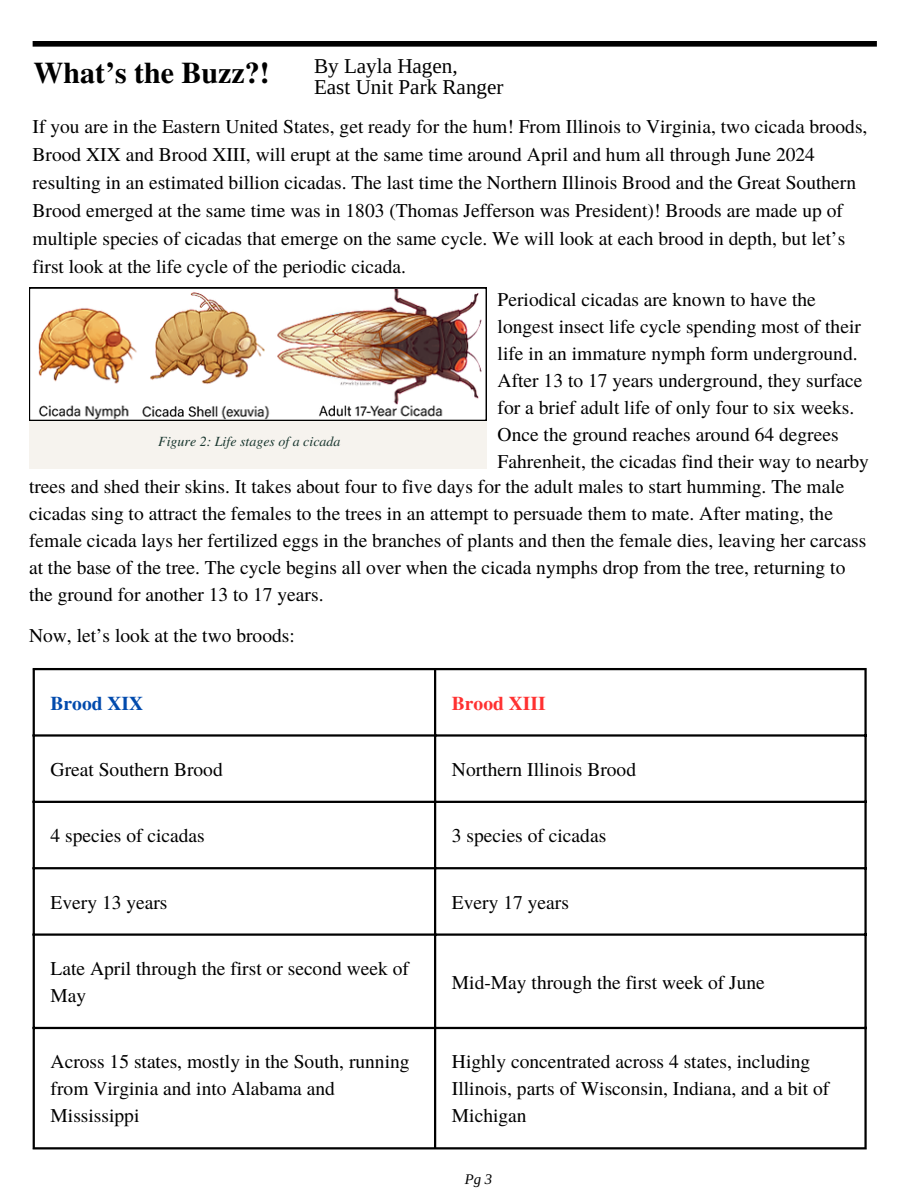
<style>
.page{position:relative;width:918px;height:1188px;background:#fff}
.page>*{position:absolute;margin:0;border:0;box-sizing:border-box;transform-origin:0 0}
.t1{font:700 30px "Te X Gyre Termes";color:#000}
.t2{font:21.15px/21.3px "Libra Serif Modern";color:#000}
.t3{font:19.5px/27px "Te X Gyre Termes";color:#000}
.t4{font:700 19.5px "Te X Gyre Termes";color:#ff3131}
.t5{font:700 19.5px "Te X Gyre Termes";color:#004aad}
.t6{font:italic 14.7px "Libra Serif Modern";color:#000}
.t7{font:italic 13.95px "Te X Gyre Termes";color:#19372f}
</style>
<div class="page">
<div style="left:33px;top:41px;width:844px;height:6px;background:#000"></div>
<div style="left:29px;top:421px;width:458px;height:48px;background:#f6f3ee"></div>
<img style="left:29px;top:288px;width:458px;height:132px">
<hr style="left:33px;top:670px;width:2px;height:477px;background:#000">
<hr style="left:434px;top:670px;width:2px;height:477px;background:#000">
<hr style="left:864px;top:670px;width:3px;height:477px;background:#000">
<hr style="left:33px;top:668px;width:834px;height:2px;background:#000">
<hr style="left:33px;top:734px;width:834px;height:3px;background:#000">
<hr style="left:33px;top:801px;width:834px;height:2px;background:#000">
<hr style="left:33px;top:867px;width:834px;height:2px;background:#000">
<hr style="left:33px;top:933px;width:834px;height:3px;background:#000">
<hr style="left:33px;top:1027px;width:834px;height:2px;background:#000">
<hr style="left:33px;top:1147px;width:834px;height:2px;background:#000">
<h1 class="t1" style="left:33px;top:49px;width:238px">What’s the Buzz?!</h1>
<p class="t2" style="left:314px;top:55px;width:191px">By Layla Hagen,<br>East Unit Park Ranger</p>
<p class="t3" style="left:33px;top:111px;width:836px;line-height:28.2px">If you are in the Eastern United States, get ready for the hum! From Illinois to Virginia, two cicada broods, Brood XIX and Brood XIII, will erupt at the same time around April and hum all through June 2024 resulting in an estimated billion cicadas. The last time the Northern Illinois Brood and the Great Southern Brood emerged at the same time was in 1803 (Thomas Jefferson was President)! Broods are made up of multiple species of cicadas that emerge on the same cycle. We will look at each brood in depth, but let’s first look at the life cycle of the periodic cicada.</p>
<p class="t3" style="left:498px;top:285px;width:373px">Periodical cicadas are known to have the longest insect life cycle spending most of their life in an immature nymph form underground.<br>After 13 to 17 years underground, they surface for a brief adult life of only four to six weeks.<br>Once the ground reaches around 64 degrees Fahrenheit, the cicadas find their way to nearby</p>
<p class="t7" style="left:158px;top:431px;width:184px">Figure 2: Life stages of a cicada</p>
<p class="t3" style="left:29px;top:472px;width:839px">trees and shed their skins. It takes about four to five days for the adult males to start humming. The male cicadas sing to attract the females to the trees in an attempt to persuade them to mate. After mating, the female cicada lays her fertilized eggs in the branches of plants and then the female dies, leaving her carcass at the base of the tree. The cycle begins all over when the cicada nymphs drop from the tree, returning to the ground for another 13 to 17 years.</p>
<p class="t3" style="left:29px;top:621px;width:267px">Now, let’s look at the two broods:</p>
<p class="t5" style="left:51px;top:688px;width:94px">Brood XIX</p>
<p class="t4" style="left:452px;top:688px;width:95px">Brood XIII</p>
<p class="t3" style="left:51px;top:755px;width:174px">Great Southern Brood</p>
<p class="t3" style="left:452px;top:755px;width:186px">Northern Illinois Brood</p>
<p class="t3" style="left:51px;top:821px;width:156px">4 species of cicadas</p>
<p class="t3" style="left:452px;top:821px;width:156px">3 species of cicadas</p>
<p class="t3" style="left:51px;top:888px;width:118px">Every 13 years</p>
<p class="t3" style="left:452px;top:888px;width:118px">Every 17 years</p>
<p class="t3" style="left:51px;top:954px;width:360px">Late April through the first or second week of<br>May</p>
<p class="t3" style="left:452px;top:968px;width:314px">Mid-May through the first week of June</p>
<p class="t3" style="left:51px;top:1047px;width:361px">Across 15 states, mostly in the South, running from Virginia and into Alabama and<br>Mississippi</p>
<p class="t3" style="left:452px;top:1047px;width:379px">Highly concentrated across 4 states, including<br>Illinois, parts of Wisconsin, Indiana, and a bit of<br>Michigan</p>
<p class="t6" style="left:465px;top:1171px;width:29px">Pg 3</p>
</div>
